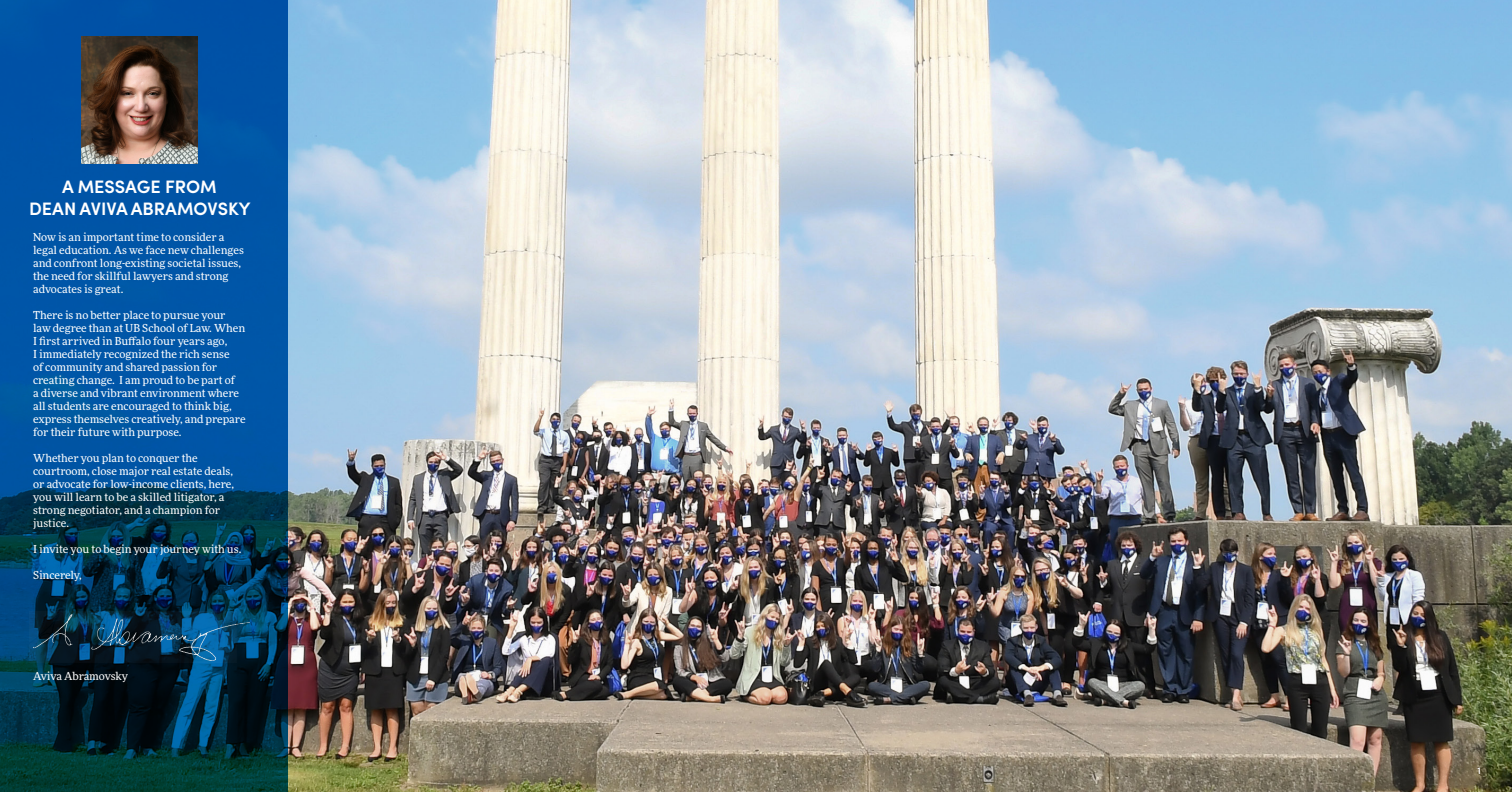
<style>
.page{position:relative;width:1512px;height:792px;background:#fff}
.page>*{position:absolute;margin:0;border:0;box-sizing:border-box;transform-origin:0 0}
.t1{font:600 18px "Sofia Pro";color:#fff}
._1_Column_Style{font:11px/13px "More Pro";color:#fff}
._1_Column_Style-2{font:500 10px "Sofia Pro";color:#fff}
</style>
<div class="page">
<img style="left:288px;top:0;width:1224px;height:792px">
<svg style="left:0;top:0;width:288px;height:792px;background:#004780"></svg>
<img style="left:81px;top:36px;width:116px;height:128px">
<img style="left:30px;top:612px;width:219px;height:51px">
<p class="t1" style="left:62px;top:173px;width:156px">A MESSAGE FROM</p>
<p class="t1" style="left:29px;top:195px;width:223px">DEAN AVIVA ABRAMOVSKY</p>
<p class="_1_Column_Style" style="left:33px;top:230px;width:212px">Now is an important time to consider a legal education. As we face new challenges and confront long-existing societal issues, the need for skillful lawyers and strong advocates is great.</p>
<p class="_1_Column_Style" style="left:33px;top:308px;width:214px">There is no better place to pursue your law degree than at UB School of Law. When I first arrived in Buffalo four years ago,<br>I immediately recognized the rich sense<br>of community and shared passion for creating change. I am proud to be part of<br>a diverse and vibrant environment where all students are encouraged to think big, express themselves creatively, and prepare for their future with purpose.</p>
<p class="_1_Column_Style" style="left:33px;top:451px;width:202px">Whether you plan to conquer the courtroom, close major real estate deals, or advocate for low-income clients, here, you will learn to be a skilled litigator, a strong negotiator, and a champion for justice.</p>
<p class="_1_Column_Style" style="left:33px;top:542px;width:210px">I invite you to begin your journey with us.</p>
<p class="_1_Column_Style" style="left:33px;top:568px;width:50px">Sincerely,</p>
<p class="_1_Column_Style" style="left:33px;top:669px;width:96px">Aviva Abramovsky</p>
<p class="_1_Column_Style-2" style="left:1478px;top:763px;width:5px">1</p>
</div>
